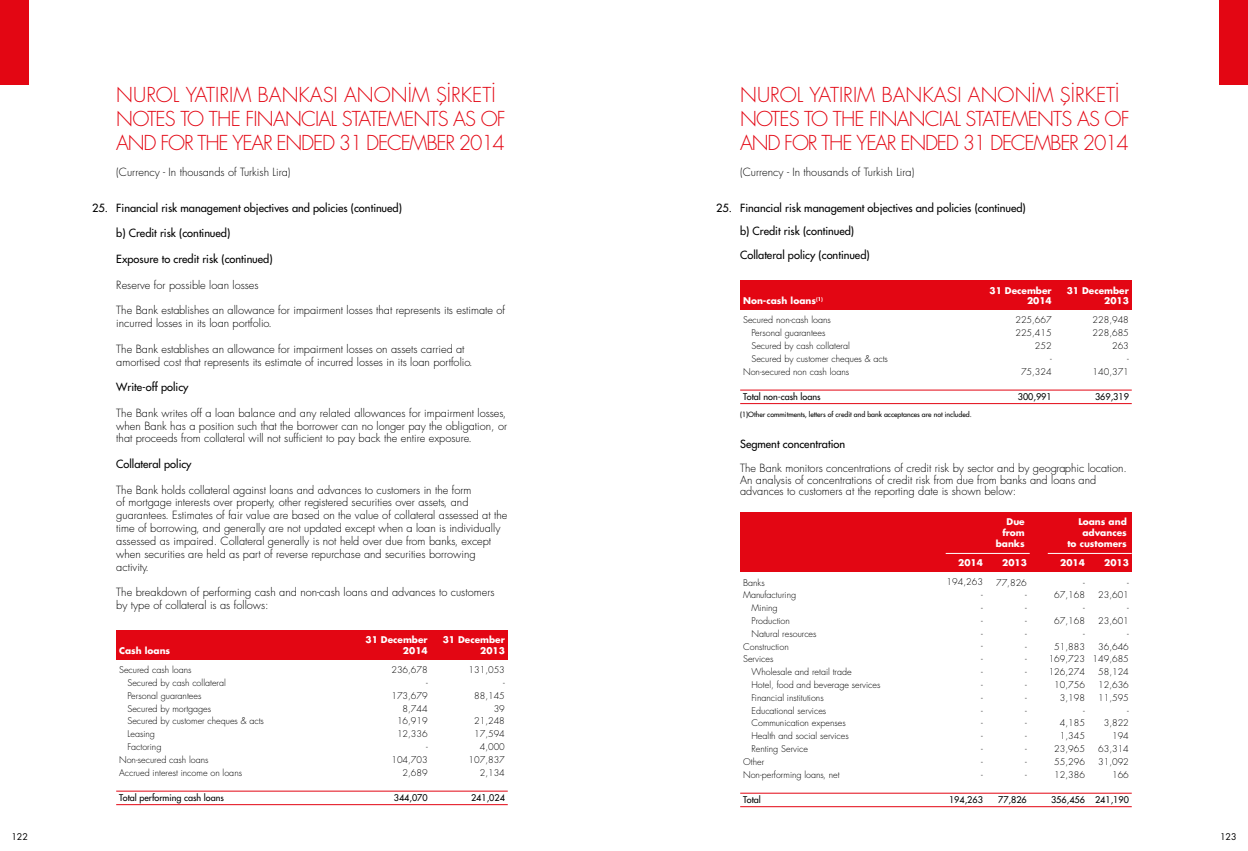
<style>
.page{position:relative;width:1248px;height:851px;background:#fff}
.page>*{position:absolute;margin:0;border:0;box-sizing:border-box;transform-origin:0 0}
.t1{font:20px/24px "Futura Light Tr";letter-spacing:-.04em;color:#e30613}
.t2{font:11px/12.8px "Futura Light Tr";color:#000}
.t3{font:11px/23.6px "Futura Normal Tr";color:#000}
.t4{font:9px/12.8px "Futura Light Tr";color:#000;text-align:right}
.t5{font:9px/10.8px "Futura Bold Tr";color:#fff;text-align:right}
.t6{font:9px "Futura Normal Tr";color:#000}
.t7{font:9px "Futura Book Tr";color:#000}
.t8{font:7px "Futura Normal Tr";color:#000}
</style>
<div class="page">
<div style="left:1219px;top:0;width:28px;height:85px;background:#e30613"></div>
<div style="left:0;top:0;width:28px;height:85px;background:#e30613"></div>
<div style="left:116px;top:630px;width:391px;height:29px;background:#e30613"></div>
<hr style="left:116px;top:804px;width:391px;height:1px;background:#e30613">
<hr style="left:116px;top:790px;width:391px;height:1px;background:#e30613">
<div style="left:740px;top:280px;width:391px;height:30px;background:#e30613"></div>
<hr style="left:740px;top:403px;width:391px;height:1px;background:#e30613">
<hr style="left:740px;top:389px;width:391px;height:1px;background:#e30613">
<div style="left:740px;top:512px;width:391px;height:60px;background:#e30613"></div>
<hr style="left:740px;top:806px;width:391px;height:1px;background:#e30613">
<hr style="left:740px;top:792px;width:391px;height:1px;background:#e30613">
<hr style="left:1047px;top:553px;width:84px;height:1px;background:#fff">
<hr style="left:945px;top:553px;width:84px;height:1px;background:#fff">
<p class="t3" style="left:92px;top:196px;width:17px">25.</p>
<h1 class="t1" style="left:116px;top:82px;width:391px">NUROL YATIRIM BANKASI ANONİM ŞİRKETİ<br>NOTES TO THE FINANCIAL STATEMENTS AS OF<br>AND FOR THE YEAR ENDED 31 DECEMBER 2014</h1>
<p class="t2" style="left:116px;top:166px;width:176px">(Currency - In thousands of Turkish Lira)</p>
<p class="t3" style="left:116px;top:196px;width:287px">Financial risk management objectives and policies (continued)</p>
<p class="t3" style="left:116px;top:221px;width:115px">b) Credit risk (continued)</p>
<p class="t3" style="left:116px;top:247px;width:158px">Exposure to credit risk (continued)</p>
<p class="t2" style="left:116px;top:278px;width:144px">Reserve for possible loan losses</p>
<p class="t2" style="left:116px;top:304px;width:390px">The Bank establishes an allowance for impairment losses that represents its estimate of incurred losses in its loan portfolio.</p>
<p class="t2" style="left:116px;top:342px;width:358px">The Bank establishes an allowance for impairment losses on assets carried at amortised cost that represents its estimate of incurred losses in its loan portfolio.</p>
<p class="t3" style="left:116px;top:375px;width:74px">Write-off policy</p>
<p class="t2" style="left:116px;top:406px;width:392px;text-align:justify">The Bank writes off a loan balance and any related allowances for impairment losses, when Bank has a position such that the borrower can no longer pay the obligation, or that proceeds from collateral will not sufficient to pay back the entire exposure.</p>
<p class="t3" style="left:116px;top:452px;width:77px">Collateral policy</p>
<p class="t2" style="left:116px;top:483px;width:392px">The Bank holds collateral against loans and advances to customers in the form<br>of mortgage interests over property, other registered securities over assets, and guarantees. Estimates of fair value are based on the value of collateral assessed at the time of borrowing, and generally are not updated except when a loan is individually assessed as impaired. Collateral generally is not held over due from banks, except when securities are held as part of reverse repurchase and securities borrowing activity.</p>
<p class="t2" style="left:116px;top:585px;width:379px">The breakdown of performing cash and non-cash loans and advances to customers by type of collateral is as follows:</p>
<p class="t5" style="left:119px;top:645px;width:53px">Cash loans</p>
<p class="t5" style="left:403px;top:645px;width:26px">2014</p>
<p class="t5" style="left:442px;top:634px;width:64px">31 December<br>2013</p>
<p class="t5" style="left:365px;top:634px;width:64px">31 December</p>
<p class="t4" style="left:119px;top:663px;width:74px">Secured cash loans</p>
<p class="t4" style="left:127px;top:676px;width:100px">Secured by cash collateral</p>
<p class="t4" style="left:127px;top:689px;width:75px">Personal guarantees</p>
<p class="t4" style="left:127px;top:702px;width:85px">Secured by mortgages</p>
<p class="t4" style="left:127px;top:714px;width:138px">Secured by customer cheques &amp; acts</p>
<p class="t4" style="left:127px;top:727px;width:29px">Leasing</p>
<p class="t4" style="left:127px;top:740px;width:35px">Factoring</p>
<p class="t4" style="left:119px;top:753px;width:91px">Non-secured cash loans</p>
<p class="t4" style="left:119px;top:766px;width:124px">Accrued interest income on loans</p>
<p class="t6" style="left:119px;top:792px;width:106px">Total performing cash loans</p>
<p class="t4" style="left:391px;top:663px;width:38px">236,678 -<br>173,679<br>8,744<br>16,919<br>12,336<br>-<br>104,703<br>2,689</p>
<p class="t6" style="left:394px;top:792px;width:35px">344,070</p>
<p class="t4" style="left:468px;top:663px;width:38px">131,053 -<br>88,145<br>39<br>21,248<br>17,594<br>4,000<br>107,837<br>2,134</p>
<p class="t6" style="left:471px;top:792px;width:35px">241,024</p>
<p class="t3" style="left:716px;top:196px;width:17px">25.</p>
<h1 class="t1" style="left:740px;top:82px;width:391px">NUROL YATIRIM BANKASI ANONİM ŞİRKETİ<br>NOTES TO THE FINANCIAL STATEMENTS AS OF<br>AND FOR THE YEAR ENDED 31 DECEMBER 2014</h1>
<p class="t2" style="left:740px;top:166px;width:176px">(Currency - In thousands of Turkish Lira)</p>
<p class="t3" style="left:740px;top:196px;width:287px">Financial risk management objectives and policies (continued) b) Credit risk (continued)<br>Collateral policy (continued)</p>
<p class="t5" style="left:989px;top:284px;width:64px">31 December</p>
<p class="t5" style="left:743px;top:295px;width:81px">Non-cash loans<sup>(1)</sup></p>
<p class="t5" style="left:1026px;top:295px;width:26px">2014</p>
<p class="t5" style="left:1066px;top:284px;width:64px">31 December<br>2013</p>
<p class="t4" style="left:743px;top:314px;width:89px">Secured non-cash loans</p>
<p class="t4" style="left:751px;top:326px;width:75px">Personal guarantees</p>
<p class="t4" style="left:751px;top:339px;width:100px">Secured by cash collateral</p>
<p class="t4" style="left:751px;top:352px;width:138px">Secured by customer cheques &amp; acts</p>
<p class="t4" style="left:743px;top:365px;width:108px">Non-secured non cash loans</p>
<p class="t6" style="left:743px;top:391px;width:79px">Total non-cash loans</p>
<p class="t8" style="left:740px;top:410px;width:233px">(1)Other commitments, letters of credit and bank acceptances are not included.</p>
<p class="t4" style="left:1015px;top:314px;width:38px">225,667<br>225,415<br>252<br>-<br>75,324</p>
<p class="t6" style="left:1017px;top:391px;width:35px">300,991</p>
<p class="t4" style="left:1092px;top:314px;width:38px">228,948<br>228,685<br>263<br>-<br>140,371</p>
<p class="t6" style="left:1094px;top:391px;width:35px">369,319</p>
<p class="t3" style="left:740px;top:432px;width:107px">Segment concentration</p>
<p class="t2" style="left:740px;top:462px;width:388px;line-height:11.8px">The Bank monitors concentrations of credit risk by sector and by geographic location.<br>An analysis of concentrations of credit risk from due from banks and loans and advances to customers at the reporting date is shown below:</p>
<p class="t5" style="left:995px;top:516px;width:31px">Due from banks</p>
<p class="t5" style="left:1067px;top:516px;width:61px">Loans and advances<br>to customers</p>
<p class="t4" style="left:743px;top:576px;width:23px">Banks</p>
<p class="t4" style="left:743px;top:588px;width:55px">Manufacturing</p>
<p class="t4" style="left:751px;top:601px;width:28px">Mining</p>
<p class="t4" style="left:751px;top:614px;width:40px">Production</p>
<p class="t4" style="left:751px;top:627px;width:67px">Natural resources</p>
<p class="t4" style="left:743px;top:640px;width:47px">Construction</p>
<p class="t4" style="left:743px;top:652px;width:32px">Services</p>
<p class="t4" style="left:751px;top:665px;width:102px">Wholesale and retail trade</p>
<p class="t4" style="left:751px;top:678px;width:130px">Hotel, food and beverage services</p>
<p class="t4" style="left:751px;top:691px;width:74px">Financial institutions</p>
<p class="t4" style="left:751px;top:704px;width:76px">Educational services</p>
<p class="t4" style="left:751px;top:716px;width:96px">Communication expenses</p>
<p class="t4" style="left:751px;top:729px;width:99px">Health and social services</p>
<p class="t4" style="left:751px;top:742px;width:58px">Renting Service</p>
<p class="t4" style="left:743px;top:755px;width:23px">Other</p>
<p class="t4" style="left:743px;top:768px;width:98px">Non-performing loans, net</p>
<p class="t6" style="left:743px;top:794px;width:19px">Total</p>
<p class="t5" style="left:958px;top:557px;width:26px">2014</p>
<p class="t5" style="left:1002px;top:557px;width:26px">2013</p>
<p class="t5" style="left:1060px;top:557px;width:26px">2014</p>
<p class="t5" style="left:1104px;top:557px;width:26px">2013</p>
<p class="t4" style="left:981px;top:575px;width:3px;text-align:justify;text-indent:-35px">194,263 - - - - - - - - - - - - - - -</p>
<p class="t6" style="left:949px;top:793px;width:35px">194,263</p>
<p class="t4" style="left:1025px;top:576px;width:3px;text-align:justify;text-indent:-29px">77,826 - - - - - - - - - - - - - - -</p>
<p class="t6" style="left:998px;top:794px;width:30px">77,826</p>
<p class="t4" style="left:1048px;top:576px;width:38px">-<br>67,168<br>-<br>67,168<br>-<br>51,883<br>169,723<br>126,274<br>10,756<br>3,198<br>-<br>4,185<br>1,345<br>23,965<br>55,296<br>12,386</p>
<p class="t6" style="left:1050px;top:793px;width:35px">356,456</p>
<p class="t4" style="left:1092px;top:576px;width:38px">-<br>23,601<br>-<br>23,601<br>-<br>36,646<br>149,685<br>58,124<br>12,636<br>11,595<br>-<br>3,822<br>194<br>63,314<br>31,092<br>166</p>
<p class="t6" style="left:1094px;top:794px;width:35px">241,190</p>
<p class="t7" style="left:11px;top:830px;width:18px">122</p>
<p class="t7" style="left:1219px;top:830px;width:18px">123</p>
</div>
